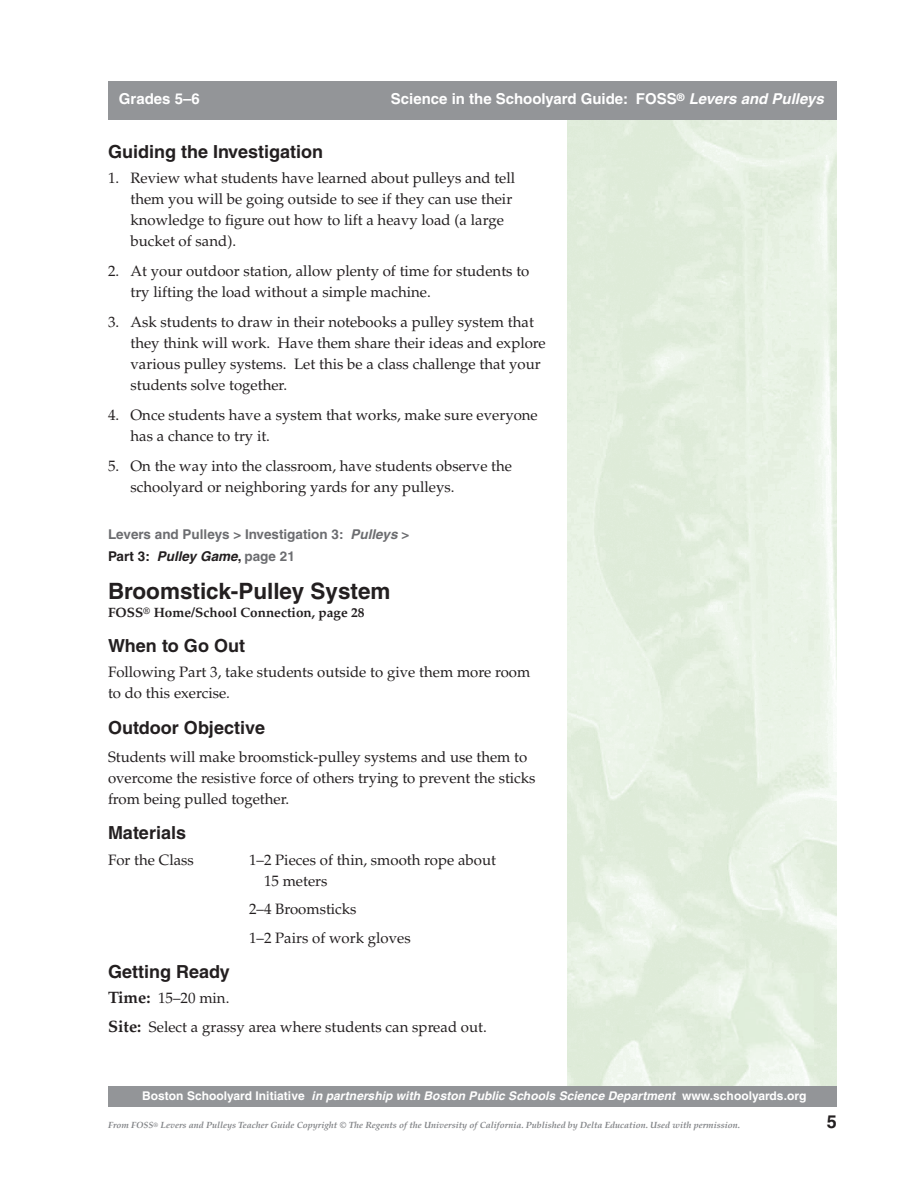
<style>
.page{position:relative;width:918px;height:1188px;background:#fff}
.page>*{position:absolute;margin:0;border:0;box-sizing:border-box;transform-origin:0 0}
.t1{font:700 22.5px "Helvetica";color:#231f20}
.t2{font:700 18px "Helvetica";color:#231f20}
.t3{font:15px/21px "Palatino";color:#231f20}
.t4{font:700 15px "Helvetica";color:#fff}
.t5{font:700 13.5px/22.5px "Helvetica";color:#6c6d70}
.t6{font:700 13.5px "Palatino";color:#231f20}
.t7{font:italic 700 12px "Helvetica";letter-spacing:.005em;color:#fff}
.t8{font:italic 700 9px "Palatino";color:#808285}
.s1{font-style:italic}
.s2{color:#231f20}
.s3{font-style:italic;color:#231f20}
.s4{font-weight:700;font-size:16.5px}
.s5{font-style:normal}
</style>
<div class="page">
<div style="left:108px;top:1087px;width:729px;height:20px;background:#939598"></div>
<div style="left:108px;top:81px;width:729px;height:39px;background:#939598"></div>
<img style="left:722px;top:974px;width:92px;height:91px">
<p class="t4" style="left:119px;top:93px;width:82px">Grades 5–6</p>
<p class="t4" style="left:391px;top:93px;width:435px">Science in the Schoolyard Guide: FOSS<sup>®</sup> <span class="s1">Levers and Pulleys</span></p>
<p class="t2" style="left:108px;top:145px;width:217px">Guiding the Investigation</p>
<p class="t3" style="left:130px;top:170px;width:386px;text-indent:-22px">1. Review what students have learned about pulleys and tell them you will be going outside to see if they can use their knowledge to figure out how to lift a heavy load (a large bucket of sand).</p>
<p class="t3" style="left:130px;top:263px;width:400px;text-indent:-22px">2. At your outdoor station, allow plenty of time for students to try lifting the load without a simple machine.</p>
<p class="t3" style="left:130px;top:314px;width:417px;text-indent:-22px">3. Ask students to draw in their notebooks a pulley system that they think will work. Have them share their ideas and explore various pulley systems. Let this be a class challenge that your students solve together.</p>
<p class="t3" style="left:130px;top:407px;width:409px;text-indent:-22px">4. Once students have a system that works, make sure everyone has a chance to try it.</p>
<p class="t3" style="left:130px;top:458px;width:383px;text-indent:-22px">5. On the way into the classroom, have students observe the schoolyard or neighboring yards for any pulleys.</p>
<p class="t5" style="left:108px;top:524px;width:303px">Levers and Pulleys &gt; Investigation 3: <span class="s1">Pulleys</span> &gt;<br><span class="s2">Part 3:</span> <span class="s3">Pulley Game</span><span class="s2">,</span> page 21</p>
<h1 class="t1" style="left:108px;top:583px;width:284px">Broomstick-Pulley System</h1>
<p class="t6" style="left:108px;top:607px;width:258px">FOSS<sup>®</sup> Home/School Connection, page 28</p>
<p class="t2" style="left:108px;top:639px;width:138px">When to Go Out</p>
<p class="t3" style="left:108px;top:664px;width:424px">Following Part 3, take students outside to give them more room to do this exercise<span class="s1">.</span></p>
<p class="t2" style="left:108px;top:721px;width:159px">Outdoor Objective</p>
<p class="t3" style="left:108px;top:748px;width:429px">Students will make broomstick-pulley systems and use them to overcome the resistive force of others trying to prevent the sticks from being pulled together.</p>
<p class="t2" style="left:108px;top:826px;width:80px">Materials</p>
<p class="t3" style="left:108px;top:851px;width:87px">For the Class</p>
<p class="t3" style="left:264px;top:851px;width:234px;text-indent:-15px">1–2 Pieces of thin, smooth rope about<br>15 meters</p>
<p class="t3" style="left:249px;top:897px;width:163px;line-height:28.5px">2–4 Broomsticks<br>1–2 Pairs of work gloves</p>
<p class="t2" style="left:108px;top:965px;width:123px">Getting Ready</p>
<p class="t3" style="left:108px;top:986px;width:380px;line-height:28.5px"><span class="s4">Time:</span> 15–20 min.<br><span class="s4">Site:</span> Select a grassy area where students can spread out.</p>
<p class="t7" style="left:142px;top:1091px;width:666px"><span class="s5">Boston Schoolyard Initiative</span> in partnership with Boston Public Schools Science Department <span class="s5">www.schoolyards.org</span></p>
<p class="t8" style="left:108px;top:1122px;width:634px">From FOSS<sup>®</sup> Levers and Pulleys Teacher Guide Copyright © The Regents of the University of California. Published by Delta Education. Used with permission.</p>
<p class="t2" style="left:827px;top:1115px;width:12px">5</p>
</div>
